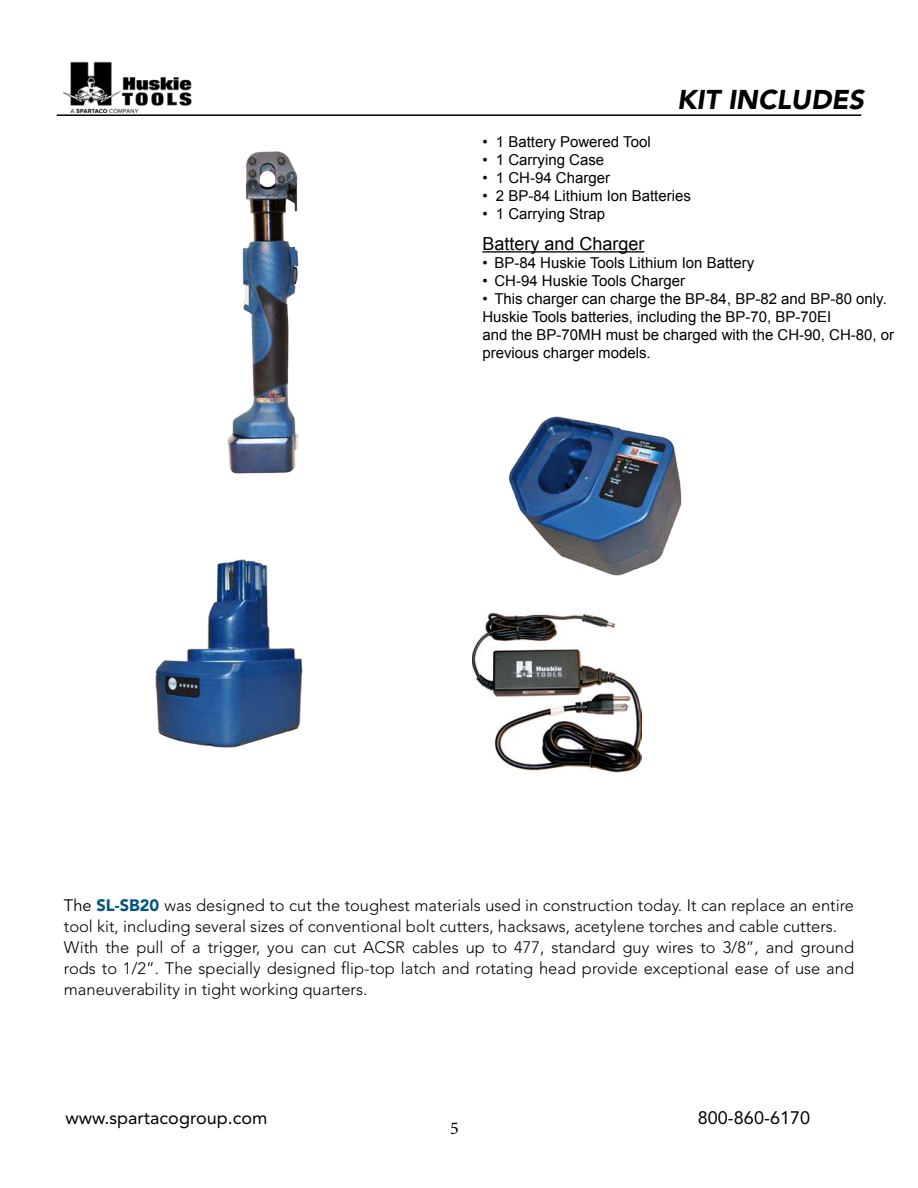
<style>
.page{position:relative;width:918px;height:1188px;background:#fff}
.page>*{position:absolute;margin:0;border:0;box-sizing:border-box;transform-origin:0 0}
.t1{font:italic 900 27px "Avenir";color:#000}
.t2{font:18px "Avenir";color:#000}
.t3{font:18px "Arial";color:#000}
.t4{font:18px "Minion Pro";color:#000}
.t5{font:300 16.5px/21px "Avenir";color:#000}
.t6{font:15px/18px "Arial";color:#000}
.s1{font-weight:400}
.s2{font-weight:900;color:#005581}
</style>
<div class="page">
<img style="left:63px;top:61px;width:129px;height:52px">
<hr style="left:57px;top:114px;width:804px;height:2px;background:#000">
<img style="left:227px;top:151px;width:72px;height:323px">
<img style="left:155px;top:559px;width:148px;height:189px">
<img style="left:508px;top:416px;width:174px;height:160px">
<img style="left:472px;top:613px;width:169px;height:160px">
<hr style="left:482px;top:251px;width:162px;height:2px;background:#000">
<h1 class="t1" style="left:677px;top:84px;width:188px">KIT INCLUDES</h1>
<p class="t6" style="left:482px;top:134px;width:170px">• 1 Battery Powered Tool</p>
<p class="t6" style="left:482px;top:152px;width:123px">• 1 Carrying Case</p>
<p class="t6" style="left:482px;top:170px;width:129px">• 1 CH-94 Charger</p>
<p class="t6" style="left:482px;top:188px;width:210px">• 2 BP-84 Lithium Ion Batteries</p>
<p class="t6" style="left:482px;top:206px;width:124px">• 1 Carrying Strap</p>
<p class="t3" style="left:482px;top:237px;width:164px">Battery and Charger</p>
<p class="t6" style="left:482px;top:255px;width:273px">• BP-84 Huskie Tools Lithium Ion Battery</p>
<p class="t6" style="left:482px;top:273px;width:204px">• CH-94 Huskie Tools Charger</p>
<p class="t6" style="left:482px;top:291px;width:413px">• This charger can charge the BP-84, BP-82 and BP-80 only.<br>Huskie Tools batteries, including the BP-70, BP-70EI<br>and the BP-70MH must be charged with the CH-90, CH-80, or previous charger models.</p>
<p class="t5" style="left:64px;top:896px;width:792px"><span class="s1">The</span> <span class="s2">SL-SB20</span> was designed to cut the toughest materials used in construction today. It can replace an entire tool kit, including several sizes of conventional bolt cutters, hacksaws, acetylene torches and cable cutters.<br>With the pull of a trigger, you can cut ACSR cables up to 477, standard guy wires to 3/8”, and ground rods to 1/2”. The specially designed flip-top latch and rotating head provide exceptional ease of use and maneuverability in tight working quarters.</p>
<p class="t2" style="left:66px;top:1111px;width:203px">www.spartacogroup.com</p>
<p class="t2" style="left:698px;top:1111px;width:114px">800-860-6170</p>
<p class="t4" style="left:450px;top:1121px;width:10px">5</p>
</div>
